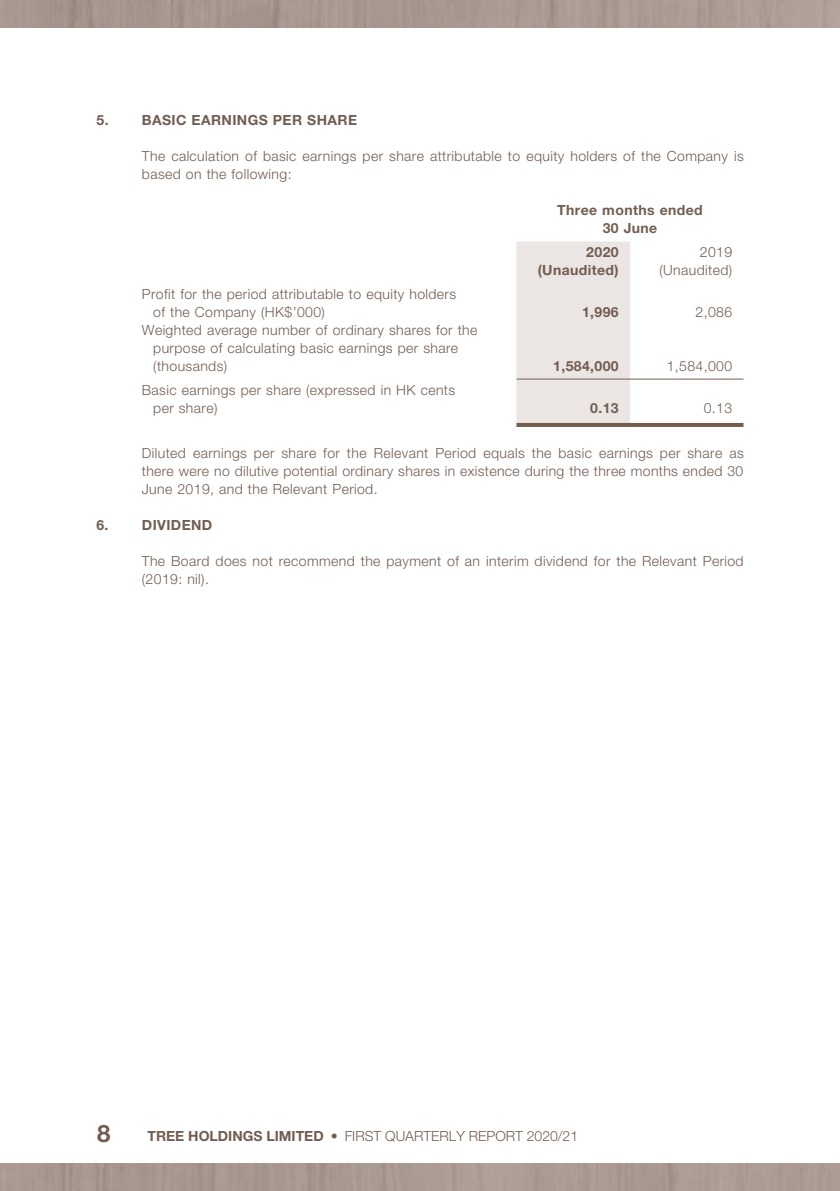
<style>
.page{position:relative;width:840px;height:1191px;background:#fff}
.page>*{position:absolute;margin:0;border:0;box-sizing:border-box;transform-origin:0 0}
.t1{font:700 24px "Helvetica Neue LT Std";color:#725d51}
.t2{font:300 14px/18px "Helvetica Neue LT Std";letter-spacing:.03em;color:#725d51}
.t3{font:700 14px/18px "Helvetica Neue LT Std";letter-spacing:.03em;color:#725d51;text-align:center}
.t4{font:300 14px "Helvetica Neue LT Std";color:#725d51}
.s1{font-weight:700}
</style>
<div class="page">
<div style="left:516px;top:241px;width:113px;height:182px;background:#ebe5e3"></div>
<hr style="left:516px;top:378px;width:113px;height:1px;background:#725d51">
<hr style="left:629px;top:378px;width:114px;height:1px;background:#725d51">
<hr style="left:516px;top:423px;width:113px;height:4px;background:#725d51">
<hr style="left:629px;top:423px;width:114px;height:4px;background:#725d51">
<p class="t3" style="left:96px;top:111px;width:262px">5. BASIC EARNINGS PER SHARE</p>
<p class="t2" style="left:142px;top:147px;width:603px">The calculation of basic earnings per share attributable to equity holders of the Company is based on the following:</p>
<p class="t3" style="left:557px;top:201px;width:147px">Three months ended<br>30 June</p>
<p class="t3" style="left:586px;top:243px;width:34px">2020</p>
<p class="t2" style="left:699px;top:243px;width:34px">2019</p>
<p class="t3" style="left:537px;top:261px;width:82px">(Unaudited)</p>
<p class="t2" style="left:659px;top:261px;width:74px">(Unaudited)</p>
<p class="t2" style="left:153px;top:285px;width:304px;text-indent:-11px">Profit for the period attributable to equity holders of the Company (HK$’000)</p>
<p class="t3" style="left:581px;top:303px;width:38px">1,996</p>
<p class="t2" style="left:695px;top:303px;width:38px">2,086</p>
<p class="t2" style="left:153px;top:321px;width:325px;text-indent:-11px">Weighted average number of ordinary shares for the purpose of calculating basic earnings per share (thousands)</p>
<p class="t3" style="left:553px;top:357px;width:67px">1,584,000</p>
<p class="t2" style="left:666px;top:357px;width:67px">1,584,000</p>
<p class="t2" style="left:153px;top:381px;width:303px;text-indent:-11px">Basic earnings per share (expressed in HK cents per share)</p>
<p class="t3" style="left:590px;top:399px;width:30px">0.13</p>
<p class="t2" style="left:703px;top:399px;width:30px">0.13</p>
<p class="t2" style="left:142px;top:444px;width:603px;text-align:justify">Diluted earnings per share for the Relevant Period equals the basic earnings per share as there were no dilutive potential ordinary shares in existence during the three months ended 30<br>June 2019, and the Relevant Period.</p>
<p class="t3" style="left:96px;top:516px;width:117px">6. DIVIDEND</p>
<p class="t2" style="left:142px;top:552px;width:603px">The Board does not recommend the payment of an interim dividend for the Relevant Period (2019: nil).</p>
<h1 class="t1" style="left:97px;top:1118px;width:15px">8</h1>
<p class="t4" style="left:147px;top:1127px;width:432px"><span class="s1">TREE HOLDINGS LIMITED</span> • FIRST QUARTERLY REPORT 2020/21</p>
</div>
